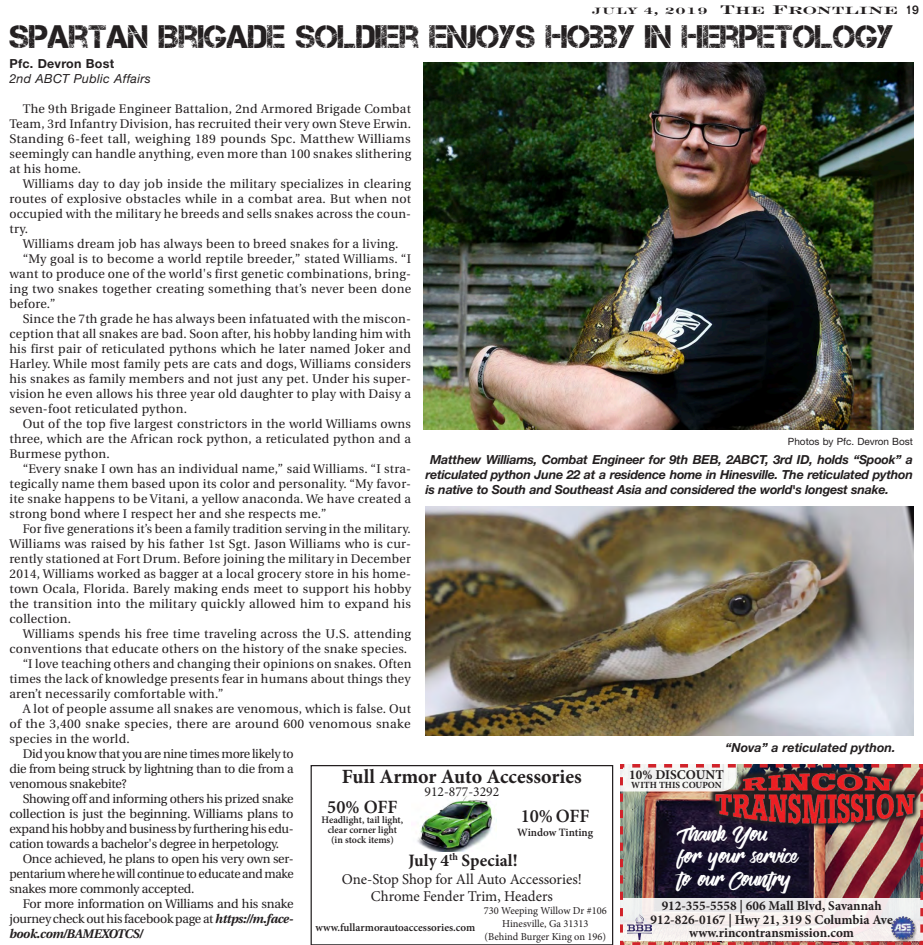
<style>
.page{position:relative;width:923px;height:945px;background:#fff}
.page>*{position:absolute;margin:0;border:0;box-sizing:border-box;transform-origin:0 0}
.Headline_2{font:32.5px "Captureit";letter-spacing:-.01em;color:#231f20}
.t1{font:700 20.25px "Minion Pro";color:#231f20}
.t2{font:18.75px "Engravers LH Bold Face";letter-spacing:-.025em;color:#231f20;scale:1.3 1}
.t3{font:600 18.75px "Minion Pro";color:#231f20}
.t4{font:700 17.38px "Minion Pro";letter-spacing:.005em;color:#231f20}
.t5{font:16.12px/22.9px "Vendetta";color:#fff}
.t6{font:15px/17px "Minion Pro";letter-spacing:-.005em;color:#231f20;text-align:center}
.t7{font:13.75px "Minion Pro";color:#231f20}
.t8{font:700 13.5px/13.5px "Minion Pro";color:#231f20;text-align:center}
.Body_Copy{font:12.5px/15px "Utopia";letter-spacing:.02em;color:#231f20;text-align:justify}
.Cutlines{font:italic 700 12.5px/15px "Helvetica Neue";letter-spacing:-.02em;color:#231f20;text-align:justify}
.Cutlines-2{font:italic 700 12.5px "Helvetica Neue";color:#231f20}
.Bottom_Byline{font:italic 12.5px "Helvetica Neue";letter-spacing:.02em;color:#231f20}
.Top_Byline{font:700 12.5px "Helvetica Neue";letter-spacing:.02em;color:#231f20}
.t9{font:600 11.25px "Minion Pro";color:#231f20}
.t10{font:600 11.12px "Minion Pro";color:#231f20}
.t11{font:10.62px/12.8px "Minion Pro";color:#231f20;text-align:center}
.t12{font:600 10px/10px "Minion Pro";color:#231f20;text-align:center}
.Photo_Credit{font:10px "Helvetica Neue";color:#231f20}
.t13{font:700 9.38px "Minion Pro";color:#231f20}
.s1{font-size:13.75px}
.s2{font-family:"Folio";font-weight:500;font-size:12.5px}
.s3{font-weight:700;font-style:italic}
</style>
<div class="page">
<img style="left:423px;top:63px;width:490px;height:366px">
<img style="left:425px;top:506px;width:488px;height:229px">
<img style="left:620px;top:765px;width:302px;height:180px">
<img style="left:417px;top:796px;width:76px;height:56px">
<div style="left:310px;top:765px;width:303px;height:180px;border:1px solid #231f20"></div>
<p class="t2" style="left:592px;top:0;width:253px"><span class="s1">JULY 4, 2019</span> The Frontline <span class="s2">19</span></p>
<p class="Headline_2" style="left:10px;top:19px;width:885px">SPARTAN BRIGADE SOLDIER ENJOYS HOBBY IN HERPETOLOGY</p>
<p class="Top_Byline" style="left:9px;top:55px;width:106px">Pfc. Devron Bost</p>
<p class="Bottom_Byline" style="left:9px;top:71px;width:143px">2nd ABCT Public Affairs</p>
<p class="Body_Copy" style="left:9px;top:101px;width:403px;text-indent:13px">The 9th Brigade Engineer Battalion, 2nd Armored Brigade Combat Team, 3rd Infantry Division, has recruited their very own Steve Erwin.<br>Standing 6-feet tall, weighing 189 pounds Spc. Matthew Williams seemingly can handle anything, even more than 100 snakes slithering at his home.</p>
<p class="Body_Copy" style="left:9px;top:176px;width:403px;text-indent:13px">Williams day to day job inside the military specializes in clearing routes of explosive obstacles while in a combat area. But when not occupied with the military he breeds and sells snakes across the coun&shy;try.</p>
<p class="Body_Copy" style="left:23px;top:236px;width:377px">Williams dream job has always been to breed snakes for a living.</p>
<p class="Body_Copy" style="left:9px;top:251px;width:403px;text-indent:13px">“My goal is to become a world reptile breeder,” stated Williams. “I want to produce one of the world's first genetic combinations, bring&shy;ing two snakes together creating something that’s never been done before.”</p>
<p class="Body_Copy" style="left:9px;top:311px;width:403px;text-indent:13px">Since the 7th grade he has always been infatuated with the miscon&shy;ception that all snakes are bad. Soon after, his hobby landing him with his first pair of reticulated pythons which he later named Joker and Harley. While most family pets are cats and dogs, Williams considers his snakes as family members and not just any pet. Under his super&shy;vision he even allows his three year old daughter to play with Daisy a seven-foot reticulated python.</p>
<p class="Body_Copy" style="left:9px;top:416px;width:403px;text-indent:13px">Out of the top five largest constrictors in the world Williams owns three, which are the African rock python, a reticulated python and a Burmese python.</p>
<p class="Body_Copy" style="left:9px;top:461px;width:403px;text-indent:13px">“Every snake I own has an individual name,” said Williams. “I stra&shy;tegically name them based upon its color and personality. “My favor&shy;ite snake happens to be Vitani, a yellow anaconda. We have created a strong bond where I respect her and she respects me.”</p>
<p class="Body_Copy" style="left:9px;top:521px;width:403px;text-indent:13px">For five generations it’s been a family tradition serving in the military.<br>Williams was raised by his father 1st Sgt. Jason Williams who is cur&shy;rently stationed at Fort Drum. Before joining the military in December 2014, Williams worked as bagger at a local grocery store in his home&shy;town Ocala, Florida. Barely making ends meet to support his hobby the transition into the military quickly allowed him to expand his collection.</p>
<p class="Body_Copy" style="left:9px;top:626px;width:403px;text-indent:13px">Williams spends his free time traveling across the U.S. attending conventions that educate others on the history of the snake species.</p>
<p class="Body_Copy" style="left:9px;top:656px;width:403px;text-indent:13px">“I love teaching others and changing their opinions on snakes. Often times the lack of knowledge presents fear in humans about things they aren’t necessarily comfortable with.”</p>
<p class="Body_Copy" style="left:9px;top:701px;width:403px;text-indent:13px">A lot of people assume all snakes are venomous, which is false. Out of the 3,400 snake species, there are around 600 venomous snake species in the world.</p>
<p class="Body_Copy" style="left:9px;top:746px;width:286px;text-indent:13px">Did you know that you are nine times more likely to die from being struck by lightning than to die from a venomous snakebite?</p>
<p class="Body_Copy" style="left:9px;top:791px;width:286px;text-indent:13px">Showing off and informing others his prized snake collection is just the beginning. Williams plans to expand his hobby and business by furthering his edu&shy;cation towards a bachelor's degree in herpetology.</p>
<p class="Body_Copy" style="left:9px;top:851px;width:286px;text-indent:13px">Once achieved, he plans to open his very own ser&shy;pentarium where he will continue to educate and make snakes more commonly accepted.</p>
<p class="Body_Copy" style="left:9px;top:896px;width:286px;text-indent:13px">For more information on Williams and his snake journey check out his facebook page at <span class="s3">https://m.face&shy;book.com/BAMEXOTCS/</span></p>
<p class="Photo_Credit" style="left:788px;top:436px;width:127px">Photos by Pfc. Devron Bost</p>
<p class="Cutlines" style="left:425px;top:452px;width:489px;text-indent:5px">Matthew Williams, Combat Engineer for 9th BEB, 2ABCT, 3rd ID, holds “Spook” a reticulated python June 22 at a residence home in Hinesville. The reticulated python is native to South and Southeast Asia and considered the world's longest snake.</p>
<p class="Cutlines-2" style="left:725px;top:740px;width:172px">“Nova” a reticulated python.</p>
<p class="t1" style="left:342px;top:762px;width:241px">Full Armor Auto Accessories</p>
<p class="t8" style="left:629px;top:768px;width:96px">10% DISCOUNT</p>
<p class="t13" style="left:631px;top:779px;width:92px">WITH THIS COUPON</p>
<p class="t7" style="left:424px;top:782px;width:76px">912-877-3292</p>
<p class="t3" style="left:327px;top:794px;width:72px">50% OFF</p>
<p class="t12" style="left:321px;top:815px;width:83px">Headlight, tail light, clear corner light (in stock items)</p>
<p class="t3" style="left:520px;top:803px;width:70px">10%OFF</p>
<p class="t9" style="left:517px;top:824px;width:77px">Window Tinting</p>
<p class="t5" style="left:677px;top:824px;width:122px">Thank You<br>for your service to our Country</p>
<p class="t4" style="left:408px;top:848px;width:110px">July 4<sup>th</sup> Special!</p>
<p class="t6" style="left:342px;top:870px;width:241px">One-Stop Shop for All Auto Accessories!<br>Chrome Fender Trim, Headers</p>
<p class="t8" style="left:650px;top:899px;width:244px">912-355-5558 | 606 Mall Blvd, Savannah<br>912-826-0167 | Hwy 21, 319 S Columbia Ave www.rincontransmission.com</p>
<p class="t11" style="left:484px;top:905px;width:124px">730 Weeping Willow Dr #106<br>Hinesville, Ga 31313<br>(Behind Burger King on 196)</p>
<p class="t10" style="left:315px;top:920px;width:161px">www.fullarmorautoaccessories.com</p>
</div>
